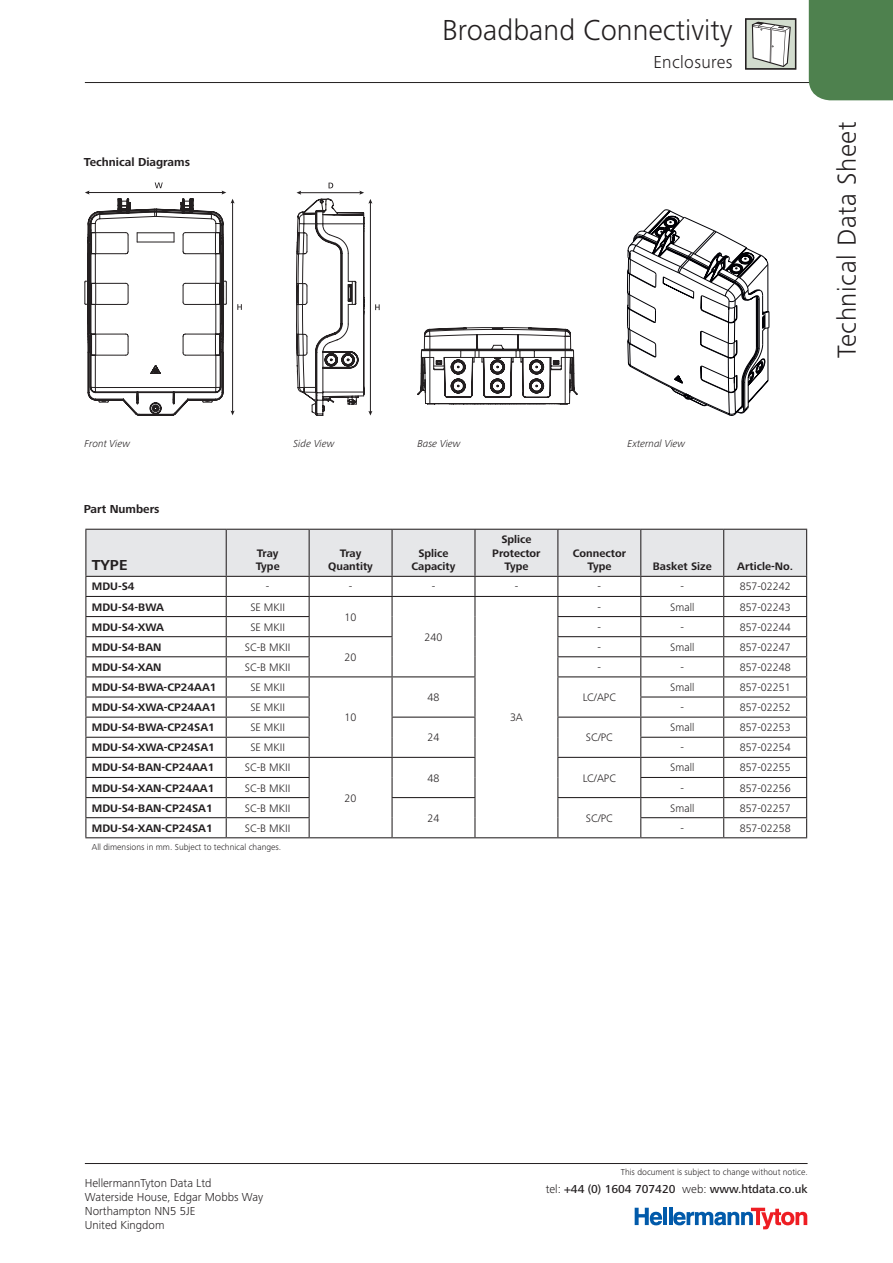
<style>
.page{position:relative;width:893px;height:1263px;background:#fff}
.page>*{position:absolute;margin:0;border:0;box-sizing:border-box;transform-origin:0 0}
.t1{font:300 30px "Frutiger Next LTW1 G";color:#231f20}
.t2{font:300 27px "Frutiger Next LTW1 G";letter-spacing:.02em;color:#231f20}
.t3{font:300 18px "Frutiger Next LTW1 G";letter-spacing:.02em;color:#231f20}
.DT_Header_EU_DT_Type{font:700 15px "Frutiger Next LTW1 G";color:#231f20}
.t4{font:300 12px/14.2px "Frutiger Next LTW1 G";color:#231f20}
.t5{font:500 12px "Frutiger Next LTW1 G";color:#231f20}
.Product_Headline_2_8{font:700 12px "Frutiger Next LTW1 G";color:#231f20}
.DT_Body_EU{font:300 11.25px "Frutiger Next LTW1 G";color:#231f20}
.DT_Body_EU_DT_Type_E{font:700 11.25px "Frutiger Next LTW1 G";color:#231f20}
.DT_Header_EU{font:700 11.25px/13.5px "Frutiger Next LTW1 G";color:#231f20;text-align:center}
.t6{font:italic 300 10.5px "Frutiger Next LTW1 G";color:#231f20}
.Footnote_EU{font:300 9px "Frutiger Next LTW1 G";color:#231f20}
.s1{font-weight:300}
</style>
<div class="page">
<svg style="left:84px;top:0;width:725px;height:83px"></svg>
<div style="left:809px;top:0;width:84px;height:100px;background:#4e814e"></div>
<hr style="left:85px;top:1163px;width:723px;height:1px;background:#231f20">
<hr style="left:663px;top:1208px;width:4px;height:17px;background:#015aaa">
<hr style="left:669px;top:1208px;width:3px;height:17px;background:#015aaa">
<svg style="left:635px;top:1208px;width:27px;height:17px"></svg>
<svg style="left:673px;top:1208px;width:134px;height:21px"></svg>
<svg style="left:747px;top:20px;width:47px;height:47px"></svg>
<div style="left:745px;top:18px;width:51px;height:51px;border:1px solid #231f20"></div>
<svg style="left:85px;top:182px;width:157px;height:234px"></svg>
<svg style="left:627px;top:210px;width:142px;height:206px"></svg>
<svg style="left:296px;top:183px;width:84px;height:233px"></svg>
<svg style="left:417px;top:327px;width:161px;height:77px"></svg>
<svg style="left:85px;top:529px;width:722px;height:308px"></svg>
<hr style="left:85px;top:837px;width:141px;height:1px;background:#231f20">
<hr style="left:226px;top:837px;width:83px;height:1px;background:#231f20">
<hr style="left:309px;top:837px;width:83px;height:1px;background:#231f20">
<hr style="left:392px;top:837px;width:83px;height:1px;background:#231f20">
<hr style="left:475px;top:837px;width:83px;height:1px;background:#231f20">
<hr style="left:558px;top:837px;width:83px;height:1px;background:#231f20">
<hr style="left:641px;top:837px;width:83px;height:1px;background:#231f20">
<hr style="left:724px;top:837px;width:83px;height:1px;background:#231f20">
<p class="Product_Headline_2_8" style="left:84px;top:156px;width:108px">Technical Diagrams</p>
<h1 class="t1" style="left:442px;top:13px;width:292px">Broadband Connectivity</h1>
<h3 class="t3" style="left:653px;top:51px;width:81px">Enclosures</h3>
<p class="t6" style="left:85px;top:438px;width:47px">Front View</p>
<p class="t6" style="left:294px;top:438px;width:43px">Side View</p>
<p class="t6" style="left:417px;top:438px;width:45px">Base View</p>
<p class="t6" style="left:627px;top:438px;width:59px">External View</p>
<p class="Product_Headline_2_8" style="left:84px;top:502px;width:77px">Part Numbers</p>
<p class="DT_Header_EU_DT_Type" style="left:92px;top:557px;width:37px">TYPE</p>
<p class="DT_Header_EU" style="left:257px;top:547px;width:23px">Tray</p>
<p class="DT_Header_EU" style="left:256px;top:560px;width:26px">Type</p>
<p class="DT_Header_EU" style="left:340px;top:547px;width:23px">Tray</p>
<p class="DT_Header_EU" style="left:328px;top:560px;width:46px">Quantity</p>
<p class="DT_Header_EU" style="left:412px;top:547px;width:45px">Splice<br>Capacity</p>
<p class="DT_Header_EU" style="left:492px;top:533px;width:50px">Splice<br>Protector</p>
<p class="DT_Header_EU" style="left:504px;top:560px;width:26px">Type</p>
<p class="DT_Header_EU" style="left:573px;top:547px;width:55px">Connector</p>
<p class="DT_Header_EU" style="left:587px;top:560px;width:26px">Type</p>
<p class="DT_Header_EU" style="left:653px;top:560px;width:60px">Basket Size</p>
<p class="DT_Header_EU" style="left:737px;top:560px;width:57px">Article-No.</p>
<p class="DT_Body_EU_DT_Type_E" style="left:92px;top:580px;width:44px">MDU-S4</p>
<p class="DT_Body_EU" style="left:266px;top:580px;width:5px">-</p>
<p class="DT_Body_EU" style="left:349px;top:580px;width:5px">-</p>
<p class="DT_Body_EU" style="left:432px;top:580px;width:5px">-</p>
<p class="DT_Body_EU" style="left:515px;top:580px;width:5px">-</p>
<p class="DT_Body_EU" style="left:598px;top:580px;width:5px">-</p>
<p class="DT_Body_EU" style="left:680px;top:580px;width:5px">-</p>
<p class="DT_Body_EU" style="left:740px;top:580px;width:52px">857-02242</p>
<p class="DT_Body_EU_DT_Type_E" style="left:92px;top:600px;width:74px">MDU-S4-BWA</p>
<p class="DT_Body_EU" style="left:250px;top:600px;width:36px">SE MKII</p>
<p class="DT_Body_EU" style="left:345px;top:610px;width:13px">10</p>
<p class="DT_Body_EU" style="left:425px;top:630px;width:19px">240</p>
<p class="DT_Body_EU" style="left:598px;top:600px;width:5px">-</p>
<p class="DT_Body_EU" style="left:670px;top:600px;width:26px">Small</p>
<p class="DT_Body_EU" style="left:740px;top:600px;width:52px">857-02243</p>
<p class="DT_Body_EU_DT_Type_E" style="left:92px;top:620px;width:74px">MDU-S4-XWA</p>
<p class="DT_Body_EU" style="left:250px;top:620px;width:36px">SE MKII</p>
<p class="DT_Body_EU" style="left:598px;top:620px;width:5px">-</p>
<p class="DT_Body_EU" style="left:680px;top:620px;width:5px">-</p>
<p class="DT_Body_EU" style="left:740px;top:620px;width:52px">857-02244</p>
<p class="DT_Body_EU_DT_Type_E" style="left:92px;top:641px;width:71px">MDU-S4-BAN</p>
<p class="DT_Body_EU" style="left:245px;top:641px;width:47px">SC-B MKII</p>
<p class="DT_Body_EU" style="left:345px;top:651px;width:13px">20</p>
<p class="DT_Body_EU" style="left:598px;top:641px;width:5px">-</p>
<p class="DT_Body_EU" style="left:670px;top:641px;width:26px">Small</p>
<p class="DT_Body_EU" style="left:740px;top:641px;width:52px">857-02247</p>
<p class="DT_Body_EU_DT_Type_E" style="left:92px;top:661px;width:71px">MDU-S4-XAN</p>
<p class="DT_Body_EU" style="left:245px;top:661px;width:47px">SC-B MKII</p>
<p class="DT_Body_EU" style="left:598px;top:661px;width:5px">-</p>
<p class="DT_Body_EU" style="left:680px;top:661px;width:5px">-</p>
<p class="DT_Body_EU" style="left:740px;top:661px;width:52px">857-02248</p>
<p class="DT_Body_EU_DT_Type_E" style="left:92px;top:681px;width:126px">MDU-S4-BWA-CP24AA1</p>
<p class="DT_Body_EU" style="left:250px;top:681px;width:36px">SE MKII</p>
<p class="DT_Body_EU" style="left:345px;top:711px;width:13px">10</p>
<p class="DT_Body_EU" style="left:670px;top:681px;width:26px">Small</p>
<p class="DT_Body_EU" style="left:740px;top:681px;width:52px">857-02251</p>
<p class="DT_Body_EU" style="left:428px;top:691px;width:13px">48</p>
<p class="DT_Body_EU" style="left:583px;top:691px;width:35px">LC/APC</p>
<p class="DT_Body_EU_DT_Type_E" style="left:92px;top:701px;width:126px">MDU-S4-XWA-CP24AA1</p>
<p class="DT_Body_EU" style="left:250px;top:701px;width:36px">SE MKII</p>
<p class="DT_Body_EU" style="left:680px;top:701px;width:5px">-</p>
<p class="DT_Body_EU" style="left:740px;top:701px;width:52px">857-02252</p>
<p class="DT_Body_EU_DT_Type_E" style="left:92px;top:721px;width:124px">MDU-S4-BWA-CP24SA1</p>
<p class="DT_Body_EU" style="left:250px;top:721px;width:36px">SE MKII</p>
<p class="DT_Body_EU" style="left:428px;top:731px;width:13px">24</p>
<p class="DT_Body_EU" style="left:586px;top:731px;width:28px">SC/PC</p>
<p class="DT_Body_EU" style="left:510px;top:711px;width:14px">3A</p>
<p class="DT_Body_EU" style="left:670px;top:721px;width:26px">Small</p>
<p class="DT_Body_EU" style="left:740px;top:721px;width:52px">857-02253</p>
<p class="DT_Body_EU_DT_Type_E" style="left:92px;top:741px;width:125px">MDU-S4-XWA-CP24SA1</p>
<p class="DT_Body_EU" style="left:250px;top:741px;width:36px">SE MKII</p>
<p class="DT_Body_EU" style="left:680px;top:741px;width:5px">-</p>
<p class="DT_Body_EU" style="left:740px;top:741px;width:52px">857-02254</p>
<p class="DT_Body_EU_DT_Type_E" style="left:92px;top:761px;width:124px">MDU-S4-BAN-CP24AA1</p>
<p class="DT_Body_EU" style="left:245px;top:761px;width:47px">SC-B MKII</p>
<p class="DT_Body_EU" style="left:345px;top:791px;width:13px">20</p>
<p class="DT_Body_EU" style="left:670px;top:761px;width:26px">Small</p>
<p class="DT_Body_EU" style="left:740px;top:761px;width:52px">857-02255</p>
<p class="DT_Body_EU" style="left:428px;top:771px;width:13px">48</p>
<p class="DT_Body_EU" style="left:583px;top:771px;width:35px">LC/APC</p>
<p class="DT_Body_EU_DT_Type_E" style="left:92px;top:781px;width:124px">MDU-S4-XAN-CP24AA1</p>
<p class="DT_Body_EU" style="left:245px;top:781px;width:47px">SC-B MKII</p>
<p class="DT_Body_EU" style="left:680px;top:781px;width:5px">-</p>
<p class="DT_Body_EU" style="left:740px;top:781px;width:52px">857-02256</p>
<p class="DT_Body_EU_DT_Type_E" style="left:92px;top:801px;width:122px">MDU-S4-BAN-CP24SA1</p>
<p class="DT_Body_EU" style="left:245px;top:801px;width:47px">SC-B MKII</p>
<p class="DT_Body_EU" style="left:428px;top:811px;width:13px">24</p>
<p class="DT_Body_EU" style="left:586px;top:811px;width:28px">SC/PC</p>
<p class="DT_Body_EU" style="left:670px;top:801px;width:26px">Small</p>
<p class="DT_Body_EU" style="left:740px;top:801px;width:52px">857-02257</p>
<p class="DT_Body_EU_DT_Type_E" style="left:92px;top:822px;width:122px">MDU-S4-XAN-CP24SA1</p>
<p class="DT_Body_EU" style="left:245px;top:822px;width:47px">SC-B MKII</p>
<p class="DT_Body_EU" style="left:680px;top:822px;width:5px">-</p>
<p class="DT_Body_EU" style="left:740px;top:822px;width:52px">857-02258</p>
<p class="Footnote_EU" style="left:92px;top:842px;width:191px">All dimensions in mm. Subject to technical changes.</p>
<h2 class="t2" style="left:831px;top:358px;width:238px;rotate:-90deg">Technical Data Sheet</h2>
<p class="Footnote_EU" style="left:621px;top:1167px;width:188px">This document is subject to change without notice.</p>
<p class="t4" style="left:85px;top:1175px;width:180px">HellermannTyton Data Ltd<br>Waterside House, Edgar Mobbs Way<br>Northampton NN5 5JE<br>United Kingdom</p>
<p class="t5" style="left:546px;top:1182px;width:263px"><span class="s1">tel:</span> +44 (0) 1604 707420 <span class="s1">web:</span> www.htdata.co.uk</p>
</div>
